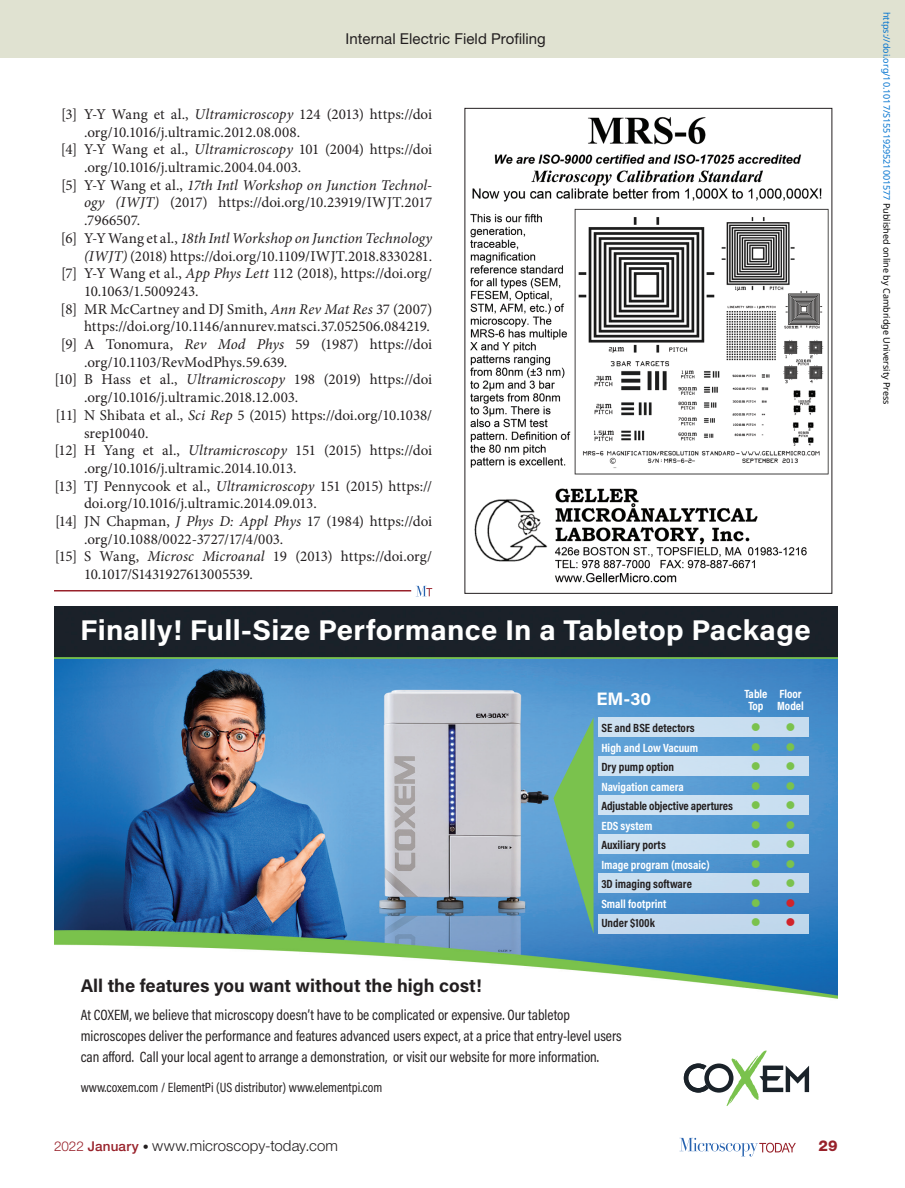
<style>
.page{position:relative;width:905px;height:1188px;background:#fff}
.page>*{position:absolute;margin:0;border:0;box-sizing:border-box;transform-origin:0 0}
.t1{font:700 28.5px "Acumin Pro";letter-spacing:.01em;color:#fff}
.t2{font:700 18.3px "Acumin Pro";color:#231f20}
.t3{font:700 18px "Acumin Pro";color:#fff}
.t4{font:15px "Minion Pro";letter-spacing:-.005em;color:#231f20}
.t5{font:15px/21px "Acumin Pro Cond";color:#231f20}
.t6{font:italic 15px "Minion Pro";letter-spacing:.005em;color:#231f20}
.t7{font:300 15px "Helvetica Neue LT Std";letter-spacing:.005em;color:#231f20}
.t8{font:15px "Helvetica Neue LT Std";letter-spacing:.005em;color:#231f20}
.t9{font:15px "Minion Pro";letter-spacing:-.025em;color:#231f20}
.t10{font:800 15px "Helvetica Neue LT Std";color:#98212a}
.t11{font:13.5px "Acumin Pro Cond";color:#231f20}
.t12{font:700 12px "Acumin Pro Cond";color:#231f20}
.t13{font:700 12px/12px "Acumin Pro Cond";color:#fff;text-align:center}
.t14{font:9px "Noto Sans";color:#0172cf}
.s1{font-style:italic}
.s2{font-style:normal}
.s3{font-size:13.5px;color:#98212a}
.s4{font-weight:500;font-size:13.5px;color:#98212a}
.s5{font-size:12px}
.s6{color:#000}
</style>
<div class="page">
<div style="left:0;top:0;width:904px;height:58px;background:#e0e2d1"></div>
<svg style="left:679px;top:1138px;width:116px;height:18px"></svg>
<hr style="left:54px;top:590px;width:357px;height:2px;background:#98212a">
<svg style="left:416px;top:586px;width:16px;height:10px"></svg>
<img style="left:54px;top:606px;width:783px;height:486px">
<div style="left:598px;top:717px;width:210px;height:20px;background:#cadff1"></div>
<div style="left:598px;top:914px;width:210px;height:20px;background:#c3d8ec"></div>
<div style="left:598px;top:756px;width:210px;height:20px;background:#cce1f2"></div>
<div style="left:598px;top:795px;width:210px;height:20px;background:#cce1f2"></div>
<div style="left:598px;top:834px;width:210px;height:20px;background:#cadff1"></div>
<div style="left:598px;top:873px;width:210px;height:20px;background:#c7ddef"></div>
<svg style="left:553px;top:717px;width:40px;height:217px;background:#67ac93"></svg>
<svg style="left:683px;top:1050px;width:126px;height:56px"></svg>
<img style="left:470px;top:117px;width:359px;height:466px">
<svg style="left:752px;top:743px;width:42px;height:8px"></svg>
<svg style="left:752px;top:782px;width:42px;height:8px"></svg>
<svg style="left:752px;top:821px;width:42px;height:8px"></svg>
<svg style="left:752px;top:860px;width:42px;height:10px"></svg>
<svg style="left:752px;top:899px;width:42px;height:10px"></svg>
<p class="t8" style="left:345px;top:30px;width:202px">Internal Electric Field Profiling</p>
<p class="t4" style="left:61px;top:104px;width:372px">[3] Y-Y Wang et al., <span class="s1">Ultramicroscopy</span> 124 (2013) https://doi</p>
<p class="t4" style="left:84px;top:122px;width:218px">.org/10.1016/j.ultramic.2012.08.008.</p>
<p class="t4" style="left:61px;top:139px;width:373px">[4] Y-Y Wang et al., <span class="s1">Ultramicroscopy</span> 101 (2004) https://doi</p>
<p class="t4" style="left:84px;top:157px;width:219px">.org/10.1016/j.ultramic.2004.04.003.</p>
<p class="t6" style="left:61px;top:175px;width:372px"><span class="s2">[5] Y-Y Wang et al.,</span> 17th Intl Workshop on Junction Technol-</p>
<p class="t4" style="left:84px;top:193px;width:349px"><span class="s1">ogy (IWJT)</span> (2017) https://doi.org/10.23919/IWJT.2017</p>
<p class="t4" style="left:84px;top:210px;width:58px">.7966507.</p>
<p class="t6" style="left:61px;top:228px;width:373px"><span class="s2">[6] Y-Y Wang et al.,</span> 18th Intl Workshop on Junction Technology</p>
<p class="t4" style="left:84px;top:246px;width:349px"><span class="s1">(IWJT)</span> (2018) https://doi.org/10.1109/IWJT.2018.8330281.</p>
<p class="t4" style="left:61px;top:263px;width:372px">[7] Y-Y Wang et al., <span class="s1">App Phys Lett</span> 112 (2018), https://doi.org/</p>
<p class="t4" style="left:84px;top:281px;width:116px">10.1063/1.5009243.</p>
<p class="t4" style="left:61px;top:299px;width:373px">[8] MR McCartney and DJ Smith, <span class="s1">Ann Rev Mat Res</span> 37 (2007)</p>
<p class="t4" style="left:84px;top:316px;width:347px">https://doi.org/10.1146/annurev.matsci.37.052506.084219.</p>
<p class="t4" style="left:61px;top:334px;width:373px">[9] A Tonomura, <span class="s1">Rev Mod Phys</span> 59 (1987) https://doi</p>
<p class="t4" style="left:84px;top:352px;width:205px">.org/10.1103/RevModPhys.59.639.</p>
<p class="t4" style="left:55px;top:370px;width:379px">[10] B Hass et al., <span class="s1">Ultramicroscopy</span> 198 (2019) https://doi</p>
<p class="t4" style="left:84px;top:387px;width:216px">.org/10.1016/j.ultramic.2018.12.003.</p>
<p class="t4" style="left:56px;top:405px;width:378px">[11] N Shibata et al., <span class="s1">Sci Rep</span> 5 (2015) https://doi.org/10.1038/</p>
<p class="t4" style="left:84px;top:423px;width:66px">srep10040.</p>
<p class="t4" style="left:54px;top:440px;width:379px">[12] H Yang et al., <span class="s1">Ultramicroscopy</span> 151 (2015) https://doi</p>
<p class="t4" style="left:84px;top:458px;width:214px">.org/10.1016/j.ultramic.2014.10.013.</p>
<p class="t4" style="left:55px;top:476px;width:379px">[13] TJ Pennycook et al., <span class="s1">Ultramicroscopy</span> 151 (2015) https://</p>
<p class="t4" style="left:84px;top:493px;width:234px">doi.org/10.1016/j.ultramic.2014.09.013.</p>
<p class="t4" style="left:55px;top:511px;width:379px">[14] JN Chapman, <span class="s1">J Phys D: Appl Phys</span> 17 (1984) https://doi</p>
<p class="t4" style="left:84px;top:529px;width:201px">.org/10.1088/0022-3727/17/4/003.</p>
<p class="t4" style="left:55px;top:547px;width:379px">[15] S Wang, <span class="s1">Microsc Microanal</span> 19 (2013) https://doi.org/</p>
<p class="t9" style="left:84px;top:564px;width:170px">10.1017/S1431927613005539.</p>
<h1 class="t1" style="left:80px;top:610px;width:732px">Finally! Full-Size Performance In a Tabletop Package</h1>
<p class="t3" style="left:596px;top:686px;width:56px">EM-30</p>
<p class="t12" style="left:601px;top:720px;width:95px">SE and BSE detectors</p>
<p class="t13" style="left:601px;top:741px;width:98px">High and Low Vacuum</p>
<p class="t12" style="left:601px;top:759px;width:74px">Dry pump option</p>
<p class="t13" style="left:601px;top:780px;width:84px">Navigation camera</p>
<p class="t12" style="left:601px;top:798px;width:133px">Adjustable objective apertures</p>
<p class="t13" style="left:601px;top:819px;width:52px">EDS system</p>
<p class="t12" style="left:601px;top:837px;width:66px">Auxiliary ports</p>
<p class="t13" style="left:601px;top:858px;width:110px">Image program (mosaic)</p>
<p class="t12" style="left:601px;top:876px;width:92px">3D imaging software</p>
<p class="t13" style="left:601px;top:897px;width:67px">Small footprint</p>
<p class="t12" style="left:601px;top:915px;width:55px">Under $100k</p>
<p class="t13" style="left:744px;top:687px;width:61px">Table Floor<br>Top Model</p>
<p class="t2" style="left:81px;top:972px;width:402px">All the features you want without the high cost!</p>
<p class="t5" style="left:81px;top:1004px;width:542px">At COXEM, we believe that microscopy doesn’t have to be complicated or expensive. Our tabletop microscopes deliver the performance and features advanced users expect, at a price that entry-level users can afford. Call your local agent to arrange a demonstration, or visit our website for more information.</p>
<p class="t11" style="left:81px;top:1079px;width:303px">www.coxem.com / ElementPi (US distributor) www.elementpi.com</p>
<p class="t7" style="left:54px;top:1137px;width:285px"><span class="s3">2022</span> <span class="s4">January</span> <span class="s5">•</span> www.microscopy-today.com</p>
<p class="t10" style="left:818px;top:1137px;width:21px">29</p>
<p class="t14" style="left:893px;top:12px;width:394px;rotate:90deg">https://doi.org/10.1017/S1551929521001577 <span class="s6">Published online by Cambridge University Press</span></p>
</div>
